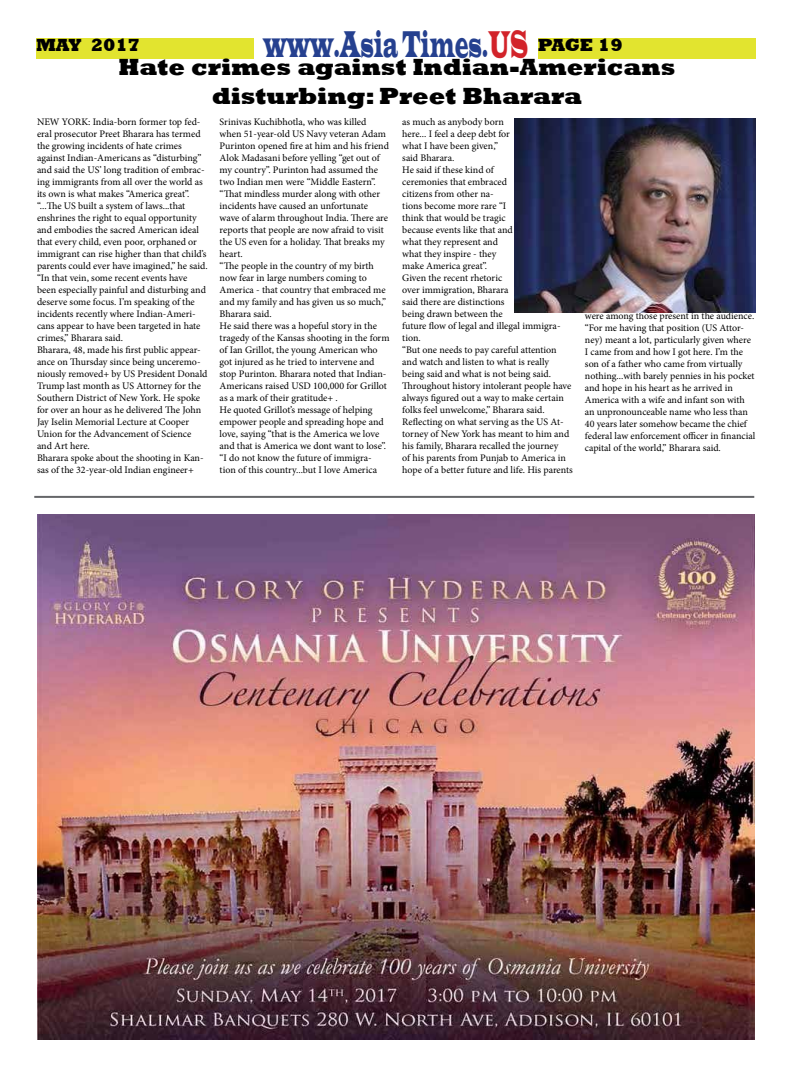
<style>
.page{position:relative;width:792px;height:1080px;background:#fff}
.page>*{position:absolute;margin:0;border:0;box-sizing:border-box;transform-origin:0 0}
.t1{font:38.3px "Latin Wide";color:#25408f;scale:.39 1}
.t2{font:800 24px/28.8px "Rockwell";color:#000;text-align:center}
.t3{font:800 18px "Rockwell";color:#000}
.t4{font:10px/12px "Minion Pro";letter-spacing:-.005em;color:#000}
.s1{color:#d2232a}
</style>
<div class="page">
<div style="left:36px;top:38px;width:720px;height:21px;background:#e2e42f"></div>
<div style="left:254px;top:35px;width:284px;height:24px;background:#fff"></div>
<hr style="left:34px;top:496px;width:720px;height:2px;background:#656669">
<img style="left:38px;top:515px;width:717px;height:525px">
<img style="left:514px;top:118px;width:242px;height:194px">
<h3 class="t3" style="left:36px;top:35px;width:106px">MAY 2017</h3>
<h1 class="t1" style="left:264px;top:20px;width:922px">www.Asia Times.<span class="s1">US</span> <sup>PAGE</sup> <sup>19</sup></h1>
<h2 class="t2" style="left:119px;top:53px;width:558px">Hate crimes against Indian-Americans disturbing: Preet Bharara</h2>
<p class="t4" style="left:37px;top:116px;width:172px">NEW YORK: India-born former top fed&shy;eral prosecutor Preet Bharara has termed the growing incidents of hate crimes against Indian-Americans as “disturbing” and said the US’ long tradition of embrac&shy;ing immigrants from all over the world as its own is what makes “America great”. “...The US built a system of laws...that enshrines the right to equal opportunity and embodies the sacred American ideal that every child, even poor, orphaned or immigrant can rise higher than that child’s parents could ever have imagined,” he said. “In that vein, some recent events have been especially painful and disturbing and deserve some focus. I’m speaking of the incidents recently where Indian-Ameri&shy;cans appear to have been targeted in hate crimes,” Bharara said.<br>Bharara, 48, made his first public appear&shy;ance on Thursday since being unceremo&shy;niously removed+ by US President Donald Trump last month as US Attorney for the Southern District of New York. He spoke for over an hour as he delivered The John Jay Iselin Memorial Lecture at Cooper Union for the Advancement of Science and Art here.<br>Bharara spoke about the shooting in Kan&shy;sas of the 32-year-old Indian engineer+</p>
<p class="t4" style="left:220px;top:116px;width:171px">Srinivas Kuchibhotla, who was killed when 51-year-old US Navy veteran Adam Purinton opened fire at him and his friend Alok Madasani before yelling “get out of my country”. Purinton had assumed the two Indian men were “Middle Eastern”. “That mindless murder along with other incidents have caused an unfortunate wave of alarm throughout India. There are reports that people are now afraid to visit the US even for a holiday. That breaks my heart.<br>“The people in the country of my birth now fear in large numbers coming to America - that country that embraced me and my family and has given us so much,” Bharara said.<br>He said there was a hopeful story in the tragedy of the Kansas shooting in the form of Ian Grillot, the young American who got injured as he tried to intervene and stop Purinton. Bharara noted that Indian-Americans raised USD 100,000 for Grillot as a mark of their gratitude+ .<br>He quoted Grillot’s message of helping empower people and spreading hope and love, saying “that is the America we love and that is America we dont want to lose”. “I do not know the future of immigra&shy;tion of this country...but I love America</p>
<p class="t4" style="left:402px;top:116px;width:172px">as much as anybody born<br>here... I feel a deep debt for<br>what I have been given,”<br>said Bharara.<br>He said if these kind of<br>ceremonies that embraced<br>citizens from other na-<br>tions become more rare “I<br>think that would be tragic<br>because events like that and<br>what they represent and<br>what they inspire - they<br>make America great”.<br>Given the recent rhetoric<br>over immigration, Bharara<br>said there are distinctions<br>being drawn between the<br>future flow of legal and illegal immigra&shy;tion.<br>“But one needs to pay careful attention and watch and listen to what is really being said and what is not being said.<br>Throughout history intolerant people have always figured out a way to make certain folks feel unwelcome,” Bharara said.<br>Reflecting on what serving as the US At&shy;torney of New York has meant to him and his family, Bharara recalled the journey<br>of his parents from Punjab to America in hope of a better future and life. His parents</p>
<p class="t4" style="left:585px;top:310px;width:172px">were among those present in the audience. “For me having that position (US Attor&shy;ney) meant a lot, particularly given where I came from and how I got here. I’m the son of a father who came from virtually nothing...with barely pennies in his pocket and hope in his heart as he arrived in America with a wife and infant son with an unpronounceable name who less than 40 years later somehow became the chief federal law enforcement officer in financial capital of the world,” Bharara said.</p>
</div>
